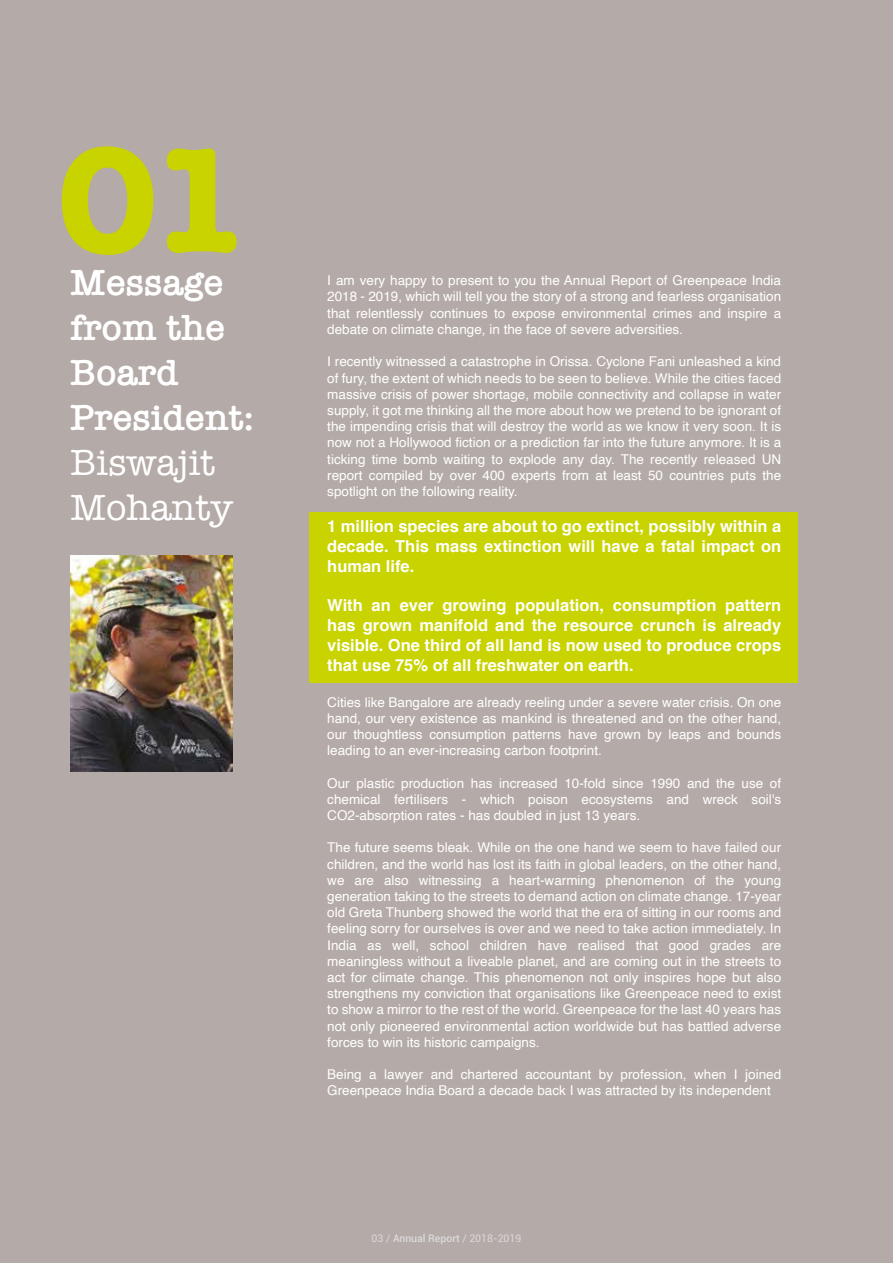
<style>
.page{position:relative;width:893px;height:1263px;background:#b4aaa7}
.page>*{position:absolute;margin:0;border:0;box-sizing:border-box;transform-origin:0 0}
.t1{font:700 154.35px "American Typewriter";color:#c8d300}
.t2{font:600 37.5px/45px "American Typewriter";color:#fff}
.t3{font:37.5px/45px "American Typewriter";color:#fff}
.t4{font:700 16.5px/19.8px "Helvetica";color:#fff;text-align:justify}
.t5{font:13.5px/16.2px "Helvetica";color:#fff;text-align:justify}
.t6{font:10.5px "Roboto";color:#dadada}
.s1{font-weight:500}
</style>
<div class="page">
<div style="left:310px;top:513px;width:488px;height:170px;background:#c8d300"></div>
<img style="left:71px;top:555px;width:162px;height:216px">
<h1 class="t1" style="left:57px;top:67px;width:193px">01</h1>
<h2 class="t2" style="left:71px;top:259px;width:185px">Message from the<br>Board<br>President:</h2>
<h2 class="t3" style="left:71px;top:439px;width:164px">Biswajit<br>Mohanty</h2>
<p class="t5" style="left:327px;top:273px;width:455px">I am very happy to present to you the Annual Report of Greenpeace India 2018 - 2019, which will tell you the story of a strong and fearless organisation that relentlessly continues to expose environmental crimes and inspire a debate on climate change, in the face of severe adversities.</p>
<p class="t5" style="left:327px;top:354px;width:455px">I recently witnessed a catastrophe in Orissa. Cyclone Fani unleashed a kind of fury, the extent of which needs to be seen to believe. While the cities faced massive crisis of power shortage, mobile connectivity and collapse in water supply, it got me thinking all the more about how we pretend to be ignorant of the impending crisis that will destroy the world as we know it very soon. It is now not a Hollywood fiction or a prediction far into the future anymore. It is a ticking time bomb waiting to explode any day. The recently released UN report compiled by over 400 experts from at least 50 countries puts the spotlight on the following reality.</p>
<p class="t4" style="left:327px;top:516px;width:455px">1 million species are about to go extinct, possibly within a decade. This mass extinction will have a fatal impact on human life.</p>
<p class="t4" style="left:327px;top:596px;width:455px">With an ever growing population, consumption pattern has grown manifold and the resource crunch is already visible. One third of all land is now used to produce crops that use 75% of all freshwater on earth.</p>
<p class="t5" style="left:327px;top:694px;width:455px">Cities like Bangalore are already reeling under a severe water crisis. On one hand, our very existence as mankind is threatened and on the other hand, our thoughtless consumption patterns have grown by leaps and bounds leading to an ever-increasing carbon footprint.</p>
<p class="t5" style="left:327px;top:775px;width:455px">Our plastic production has increased 10-fold since 1990 and the use of chemical fertilisers - which poison ecosystems and wreck soil's CO2-absorption rates - has doubled in just 13 years.</p>
<p class="t5" style="left:327px;top:840px;width:455px">The future seems bleak. While on the one hand we seem to have failed our children, and the world has lost its faith in global leaders, on the other hand, we are also witnessing a heart-warming phenomenon of the young generation taking to the streets to demand action on climate change. 17-year old Greta Thunberg showed the world that the era of sitting in our rooms and feeling sorry for ourselves is over and we need to take action immediately. In India as well, school children have realised that good grades are meaningless without a liveable planet, and are coming out in the streets to act for climate change. This phenomenon not only inspires hope but also strengthens my conviction that organisations like Greenpeace need to exist to show a mirror to the rest of the world. Greenpeace for the last 40 years has not only pioneered environmental action worldwide but has battled adverse forces to win its historic campaigns.</p>
<p class="t5" style="left:327px;top:1067px;width:455px">Being a lawyer and chartered accountant by profession, when I joined<br>Greenpeace India Board a decade back I was attracted by its independent</p>
<p class="t6" style="left:372px;top:1231px;width:151px">03 / <span class="s1">Annual Report</span> / 2018-2019</p>
</div>
